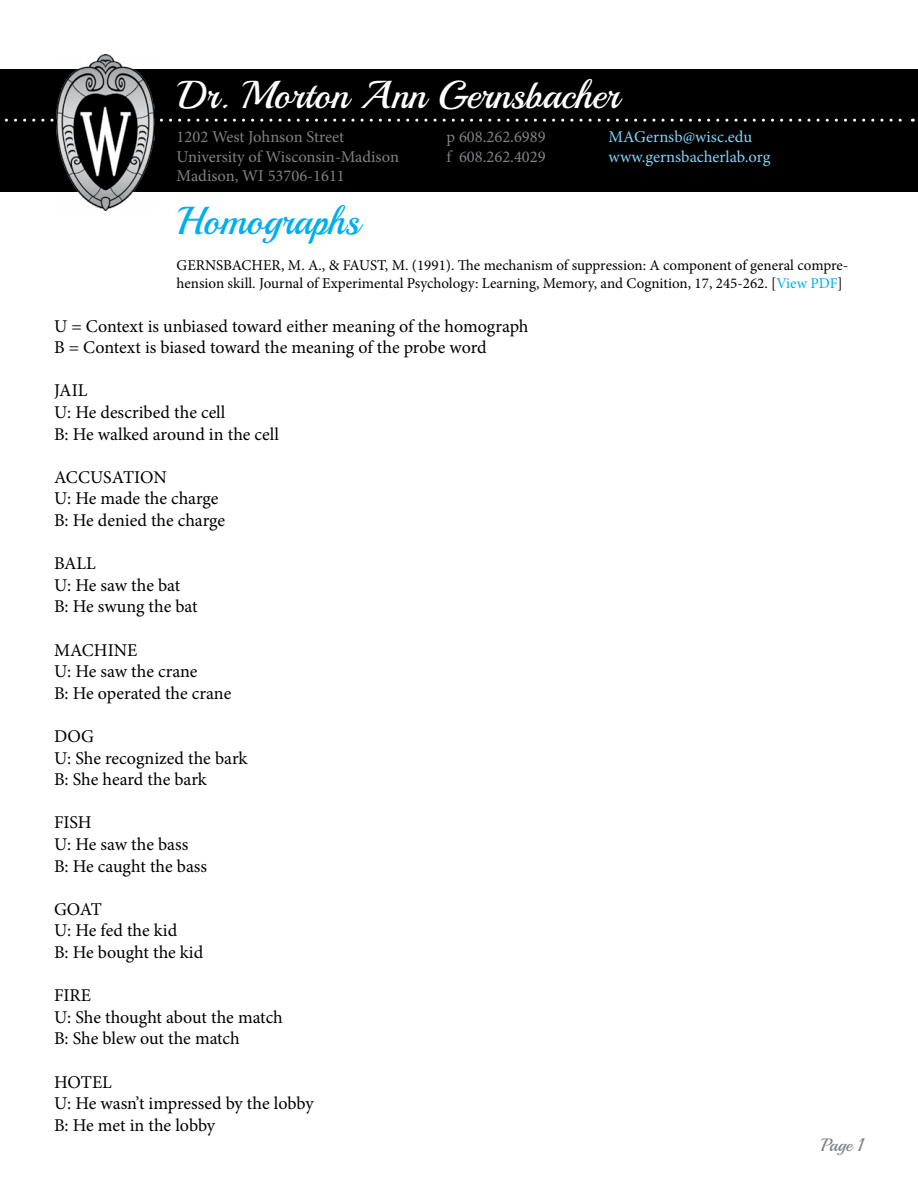
<style>
.page{position:relative;width:918px;height:1188px;background:#fff}
.page>*{position:absolute;margin:0;border:0;box-sizing:border-box;transform-origin:0 0}
.t1{font:39px "Playball";color:#fff}
.t2{font:39px "Playball";color:#00aeef}
.t3{font:18px/21.6px "Minion Pro";letter-spacing:-.005em;color:#000}
.t4{font:18px "Playball";color:#808285}
.t5{font:16.5px "Minion Pro";color:#808285}
.t6{font:16.5px "Minion Pro";color:#81d4f7}
.t7{font:15px/18px "Minion Pro";color:#000}
.s1{color:#00aeef}
</style>
<div class="page">
<div style="left:0;top:70px;width:918px;height:122px;background:#000"></div>
<svg style="left:4px;top:119px;width:909px;height:3px"></svg>
<img style="left:56px;top:54px;width:98px;height:156px">
<h1 class="t1" style="left:178px;top:71px;width:443px">Dr. Morton Ann Gernsbacher</h1>
<p class="t5" style="left:177px;top:126px;width:169px">1202 West Johnson Street</p>
<p class="t5" style="left:447px;top:126px;width:101px">p 608.262.6989</p>
<p class="t6" style="left:609px;top:126px;width:145px">MAGernsb@wisc.edu</p>
<p class="t5" style="left:177px;top:145px;width:224px">University of Wisconsin-Madison</p>
<p class="t5" style="left:447px;top:145px;width:101px">f 608.262.4029</p>
<p class="t6" style="left:609px;top:145px;width:163px">www.gernsbacherlab.org</p>
<p class="t5" style="left:177px;top:165px;width:170px">Madison, WI 53706-1611</p>
<h1 class="t2" style="left:177px;top:197px;width:185px">Homographs</h1>
<p class="t7" style="left:177px;top:256px;width:673px">GERNSBACHER, M. A., &amp; FAUST, M. (1991). The mechanism of suppression: A component of general compre&shy;hension skill. Journal of Experimental Psychology: Learning, Memory, and Cognition, 17, 245-262. [<span class="s1">View PDF</span>]</p>
<p class="t3" style="left:54px;top:315px;width:476px">U = Context is unbiased toward either meaning of the homograph<br>B = Context is biased toward the meaning of the probe word</p>
<p class="t3" style="left:54px;top:380px;width:227px">JAIL<br>U: He described the cell<br>B: He walked around in the cell</p>
<p class="t3" style="left:54px;top:466px;width:173px">ACCUSATION<br>U: He made the charge<br>B: He denied the charge</p>
<p class="t3" style="left:54px;top:553px;width:145px">BALL<br>U: He saw the bat<br>B: He swung the bat</p>
<p class="t3" style="left:54px;top:639px;width:179px">MACHINE<br>U: He saw the crane<br>B: He operated the crane</p>
<p class="t3" style="left:54px;top:726px;width:195px">DOG<br>U: She recognized the bark<br>B: She heard the bark</p>
<p class="t3" style="left:54px;top:812px;width:155px">FISH<br>U: He saw the bass<br>B: He caught the bass</p>
<p class="t3" style="left:54px;top:898px;width:151px">GOAT<br>U: He fed the kid<br>B: He bought the kid</p>
<p class="t3" style="left:54px;top:985px;width:230px">FIRE<br>U: She thought about the match<br>B: She blew out the match</p>
<p class="t3" style="left:54px;top:1071px;width:261px">HOTEL<br>U: He wasn’t impressed by the lobby<br>B: He met in the lobby</p>
<p class="t4" style="left:821px;top:1133px;width:45px">Page 1</p>
</div>
